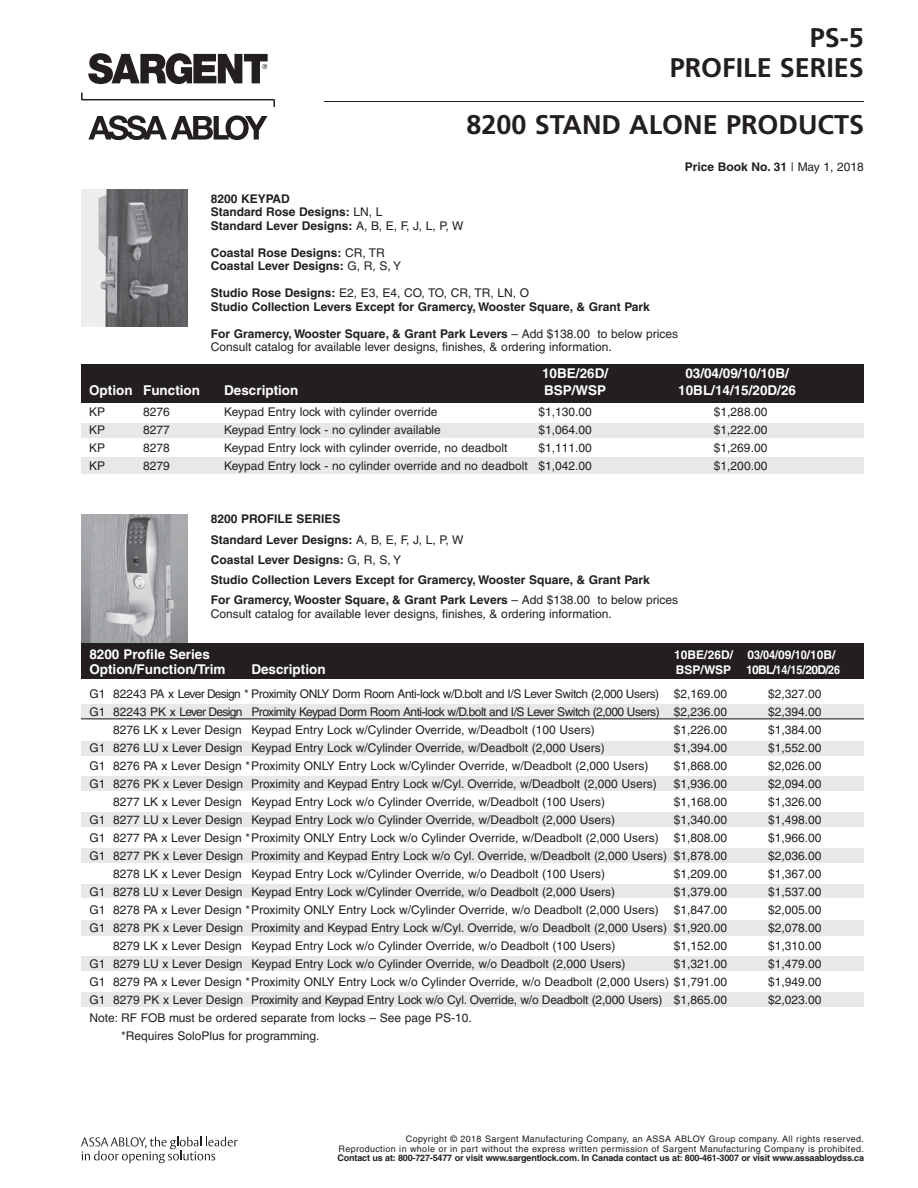
<style>
.page{position:relative;width:918px;height:1188px;background:#fff}
.page>*{position:absolute;margin:0;border:0;box-sizing:border-box;transform-origin:0 0}
.t1{font:700 27px/30px "Frutiger";color:#231f20;text-align:right}
.t2{font:700 13.5px "Helvetica";color:#fff}
.t3{font:12px/13.5px "Helvetica";color:#231f20}
.t4{font:700 12px/13.5px "Helvetica";color:#231f20}
.t5{font:12px "Helvetica";letter-spacing:-.04em;color:#231f20}
.t6{font:12px "Helvetica";letter-spacing:-.035em;color:#231f20}
.t7{font:700 12px "Helvetica";color:#fff}
.t8{font:9px/9.8px "Helvetica";letter-spacing:.04em;color:#231f20;text-align:right}
.t9{font:700 9px "Helvetica";letter-spacing:-.02em;color:#231f20}
.s1{font-weight:400}
.s2{font-weight:700}
</style>
<div class="page">
<svg style="left:81px;top:1137px;width:157px;height:26px"></svg>
<svg style="left:81px;top:93px;width:194px;height:14px"></svg>
<svg style="left:88px;top:115px;width:180px;height:25px"></svg>
<svg style="left:88px;top:53px;width:180px;height:31px"></svg>
<hr style="left:324px;top:101px;width:540px;height:1px;background:#231f20">
<img style="left:81px;top:189px;width:107px;height:137px">
<div style="left:81px;top:424px;width:783px;height:14px;background:#e7e8e8"></div>
<div style="left:81px;top:458px;width:783px;height:16px;background:#e7e8e8"></div>
<div style="left:81px;top:364px;width:783px;height:39px;background:#231f20"></div>
<img style="left:81px;top:515px;width:107px;height:128px">
<div style="left:81px;top:643px;width:783px;height:35px;background:#231f20"></div>
<div style="left:81px;top:705px;width:783px;height:15px;background:#e7e8e8"></div>
<div style="left:81px;top:741px;width:783px;height:15px;background:#e7e8e8"></div>
<div style="left:81px;top:777px;width:783px;height:14px;background:#e7e8e8"></div>
<div style="left:81px;top:813px;width:783px;height:14px;background:#e7e8e8"></div>
<div style="left:81px;top:848px;width:783px;height:15px;background:#e7e8e8"></div>
<div style="left:81px;top:884px;width:783px;height:13px;background:#e7e8e8"></div>
<div style="left:81px;top:920px;width:783px;height:16px;background:#e7e8e8"></div>
<div style="left:81px;top:957px;width:783px;height:14px;background:#e7e8e8"></div>
<div style="left:81px;top:993px;width:783px;height:14px;background:#e7e8e8"></div>
<hr style="left:81px;top:718px;width:783px;height:1px;background:#231f20">
<h1 class="t1" style="left:670px;top:26px;width:196px">PS-5<br>PROFILE SERIES</h1>
<h1 class="t1" style="left:466px;top:113px;width:399px">8200 STAND ALONE PRODUCTS</h1>
<p class="t4" style="left:685px;top:161px;width:181px">Price Book No. 31 <span class="s1">| May 1, 2018</span></p>
<p class="t4" style="left:211px;top:193px;width:254px">8200 KEYPAD<br>Standard Rose Designs: <span class="s1">LN, L<br></span>Standard Lever Designs: <span class="s1">A, B, E, F, J, L, P, W</span></p>
<p class="t4" style="left:211px;top:247px;width:192px">Coastal Rose Designs: <span class="s1">CR, TR<br></span>Coastal Lever Designs: <span class="s1">G, R, S, Y</span></p>
<p class="t4" style="left:211px;top:288px;width:441px">Studio Rose Designs: <span class="s1">E2, E3, E4, CO, TO, CR, TR, LN, O<br></span>Studio Collection Levers Except for Gramercy, Wooster Square, &amp; Grant Park</p>
<p class="t3" style="left:211px;top:328px;width:469px"><span class="s2">For Gramercy, Wooster Square, &amp; Grant Park Levers</span> – Add $138.00 to below prices<br>Consult catalog for available lever designs, finishes, &amp; ordering information.</p>
<p class="t2" style="left:542px;top:368px;width:68px">10BE/26D/</p>
<p class="t2" style="left:685px;top:368px;width:105px">03/04/09/10/10B/</p>
<p class="t2" style="left:89px;top:385px;width:112px">Option Function</p>
<p class="t2" style="left:224px;top:385px;width:76px">Description</p>
<p class="t2" style="left:544px;top:385px;width:64px">BSP/WSP</p>
<p class="t2" style="left:678px;top:385px;width:119px">10BL/14/15/20D/26</p>
<p class="t3" style="left:89px;top:406px;width:18px">KP</p>
<p class="t3" style="left:143px;top:406px;width:28px">8276</p>
<p class="t3" style="left:224px;top:406px;width:215px">Keypad Entry lock with cylinder override</p>
<p class="t3" style="left:538px;top:406px;width:55px">$1,130.00</p>
<p class="t3" style="left:714px;top:406px;width:55px">$1,288.00</p>
<p class="t3" style="left:89px;top:424px;width:18px">KP</p>
<p class="t3" style="left:143px;top:424px;width:28px">8277</p>
<p class="t3" style="left:224px;top:424px;width:218px">Keypad Entry lock - no cylinder available</p>
<p class="t3" style="left:538px;top:424px;width:55px">$1,064.00</p>
<p class="t3" style="left:714px;top:424px;width:55px">$1,222.00</p>
<p class="t3" style="left:89px;top:442px;width:18px">KP</p>
<p class="t3" style="left:143px;top:442px;width:28px">8278</p>
<p class="t3" style="left:224px;top:442px;width:285px">Keypad Entry lock with cylinder override, no deadbolt</p>
<p class="t3" style="left:538px;top:442px;width:55px">$1,111.00</p>
<p class="t3" style="left:714px;top:442px;width:55px">$1,269.00</p>
<p class="t3" style="left:89px;top:460px;width:18px">KP</p>
<p class="t3" style="left:143px;top:460px;width:28px">8279</p>
<p class="t3" style="left:224px;top:460px;width:369px">Keypad Entry lock - no cylinder override and no deadbolt $1,042.00</p>
<p class="t3" style="left:714px;top:460px;width:55px">$1,200.00</p>
<p class="t4" style="left:211px;top:510px;width:469px;line-height:20.2px">8200 PROFILE SERIES<br>Standard Lever Designs: <span class="s1">A, B, E, F, J, L, P, W<br></span>Coastal Lever Designs: <span class="s1">G, R, S, Y<br></span>Studio Collection Levers Except for Gramercy, Wooster Square, &amp; Grant Park<br>For Gramercy, Wooster Square, &amp; Grant Park Levers <span class="s1">– Add $138.00 to below prices</span></p>
<p class="t3" style="left:211px;top:608px;width:403px">Consult catalog for available lever designs, finishes, &amp; ordering information.</p>
<p class="t2" style="left:89px;top:649px;width:122px">8200 Profile Series</p>
<p class="t7" style="left:674px;top:650px;width:163px">10BE/26D/ 03/04/09/10/10B/</p>
<p class="t2" style="left:89px;top:664px;width:138px">Option/Function/Trim</p>
<p class="t2" style="left:251px;top:664px;width:76px">Description</p>
<p class="t7" style="left:676px;top:665px;width:166px">BSP/WSP 10BL/14/15/20D/26</p>
<p class="t6" style="left:89px;top:689px;width:639px">G1 82243 PA x Lever Design * Proximity ONLY Dorm Room Anti-lock w/D.bolt and I/S Lever Switch (2,000 Users) $2,169.00</p>
<p class="t3" style="left:768px;top:688px;width:55px">$2,327.00</p>
<p class="t5" style="left:89px;top:707px;width:639px">G1 82243 PK x Lever Design Proximity Keypad Dorm Room Anti-lock w/D.bolt and I/S Lever Switch (2,000 Users) $2,236.00</p>
<p class="t3" style="left:768px;top:706px;width:55px">$2,394.00</p>
<p class="t3" style="left:113px;top:724px;width:483px">8276 LK x Lever Design Keypad Entry Lock w/Cylinder Override, w/Deadbolt (100 Users)</p>
<p class="t3" style="left:674px;top:724px;width:55px">$1,226.00</p>
<p class="t3" style="left:768px;top:724px;width:55px">$1,384.00</p>
<p class="t3" style="left:89px;top:742px;width:517px">G1 8276 LU x Lever Design Keypad Entry Lock w/Cylinder Override, w/Deadbolt (2,000 Users)</p>
<p class="t3" style="left:674px;top:742px;width:55px">$1,394.00</p>
<p class="t3" style="left:768px;top:742px;width:55px">$1,552.00</p>
<p class="t3" style="left:89px;top:760px;width:560px">G1 8276 PA x Lever Design *Proximity ONLY Entry Lock w/Cylinder Override, w/Deadbolt (2,000 Users)</p>
<p class="t3" style="left:674px;top:760px;width:55px">$1,868.00</p>
<p class="t3" style="left:768px;top:760px;width:55px">$2,026.00</p>
<p class="t3" style="left:89px;top:778px;width:569px">G1 8276 PK x Lever Design Proximity and Keypad Entry Lock w/Cyl. Override, w/Deadbolt (2,000 Users)</p>
<p class="t3" style="left:674px;top:778px;width:55px">$1,936.00</p>
<p class="t3" style="left:768px;top:778px;width:55px">$2,094.00</p>
<p class="t3" style="left:113px;top:796px;width:494px">8277 LK x Lever Design Keypad Entry Lock w/o Cylinder Override, w/Deadbolt (100 Users)</p>
<p class="t3" style="left:674px;top:796px;width:55px">$1,168.00</p>
<p class="t3" style="left:768px;top:796px;width:55px">$1,326.00</p>
<p class="t3" style="left:89px;top:814px;width:527px">G1 8277 LU x Lever Design Keypad Entry Lock w/o Cylinder Override, w/Deadbolt (2,000 Users)</p>
<p class="t3" style="left:674px;top:814px;width:55px">$1,340.00</p>
<p class="t3" style="left:768px;top:814px;width:55px">$1,498.00</p>
<p class="t3" style="left:89px;top:832px;width:571px">G1 8277 PA x Lever Design *Proximity ONLY Entry Lock w/o Cylinder Override, w/Deadbolt (2,000 Users)</p>
<p class="t3" style="left:674px;top:832px;width:55px">$1,808.00</p>
<p class="t3" style="left:768px;top:832px;width:55px">$1,966.00</p>
<p class="t3" style="left:89px;top:850px;width:639px">G1 8277 PK x Lever Design Proximity and Keypad Entry Lock w/o Cyl. Override, w/Deadbolt (2,000 Users) $1,878.00</p>
<p class="t3" style="left:768px;top:850px;width:55px">$2,036.00</p>
<p class="t3" style="left:113px;top:868px;width:494px">8278 LK x Lever Design Keypad Entry Lock w/Cylinder Override, w/o Deadbolt (100 Users)</p>
<p class="t3" style="left:674px;top:868px;width:55px">$1,209.00</p>
<p class="t3" style="left:768px;top:868px;width:55px">$1,367.00</p>
<p class="t3" style="left:89px;top:886px;width:527px">G1 8278 LU x Lever Design Keypad Entry Lock w/Cylinder Override, w/o Deadbolt (2,000 Users)</p>
<p class="t3" style="left:674px;top:886px;width:55px">$1,379.00</p>
<p class="t3" style="left:768px;top:886px;width:55px">$1,537.00</p>
<p class="t3" style="left:89px;top:904px;width:571px">G1 8278 PA x Lever Design *Proximity ONLY Entry Lock w/Cylinder Override, w/o Deadbolt (2,000 Users)</p>
<p class="t3" style="left:674px;top:904px;width:55px">$1,847.00</p>
<p class="t3" style="left:768px;top:904px;width:55px">$2,005.00</p>
<p class="t3" style="left:89px;top:922px;width:639px">G1 8278 PK x Lever Design Proximity and Keypad Entry Lock w/Cyl. Override, w/o Deadbolt (2,000 Users) $1,920.00</p>
<p class="t3" style="left:768px;top:922px;width:55px">$2,078.00</p>
<p class="t3" style="left:113px;top:940px;width:504px">8279 LK x Lever Design Keypad Entry Lock w/o Cylinder Override, w/o Deadbolt (100 Users)</p>
<p class="t3" style="left:674px;top:940px;width:55px">$1,152.00</p>
<p class="t3" style="left:768px;top:940px;width:55px">$1,310.00</p>
<p class="t3" style="left:89px;top:958px;width:538px">G1 8279 LU x Lever Design Keypad Entry Lock w/o Cylinder Override, w/o Deadbolt (2,000 Users)</p>
<p class="t3" style="left:674px;top:958px;width:55px">$1,321.00</p>
<p class="t3" style="left:768px;top:958px;width:55px">$1,479.00</p>
<p class="t3" style="left:89px;top:976px;width:639px">G1 8279 PA x Lever Design *Proximity ONLY Entry Lock w/o Cylinder Override, w/o Deadbolt (2,000 Users) $1,791.00</p>
<p class="t3" style="left:768px;top:976px;width:55px">$1,949.00</p>
<p class="t3" style="left:89px;top:994px;width:639px">G1 8279 PK x Lever Design Proximity and Keypad Entry Lock w/o Cyl. Override, w/o Deadbolt (2,000 Users) $1,865.00</p>
<p class="t3" style="left:768px;top:994px;width:55px">$2,023.00</p>
<p class="t3" style="left:121px;top:1010px;width:352px;line-height:18px;text-indent:-32px">Note: RF FOB must be ordered separate from locks – See page PS-10. *Requires SoloPlus for programming.</p>
<p class="t8" style="left:339px;top:1135px;width:527px">Copyright © 2018 Sargent Manufacturing Company, an ASSA ABLOY Group company. All rights reserved.<br>Reproduction in whole or in part without the express written permission of Sargent Manufacturing Company is prohibited.</p>
<p class="t9" style="left:338px;top:1155px;width:528px">Contact us at: 800-727-5477 or visit www.sargentlock.com. In Canada contact us at: 800-461-3007 or visit www.assaabloydss.ca</p>
</div>
